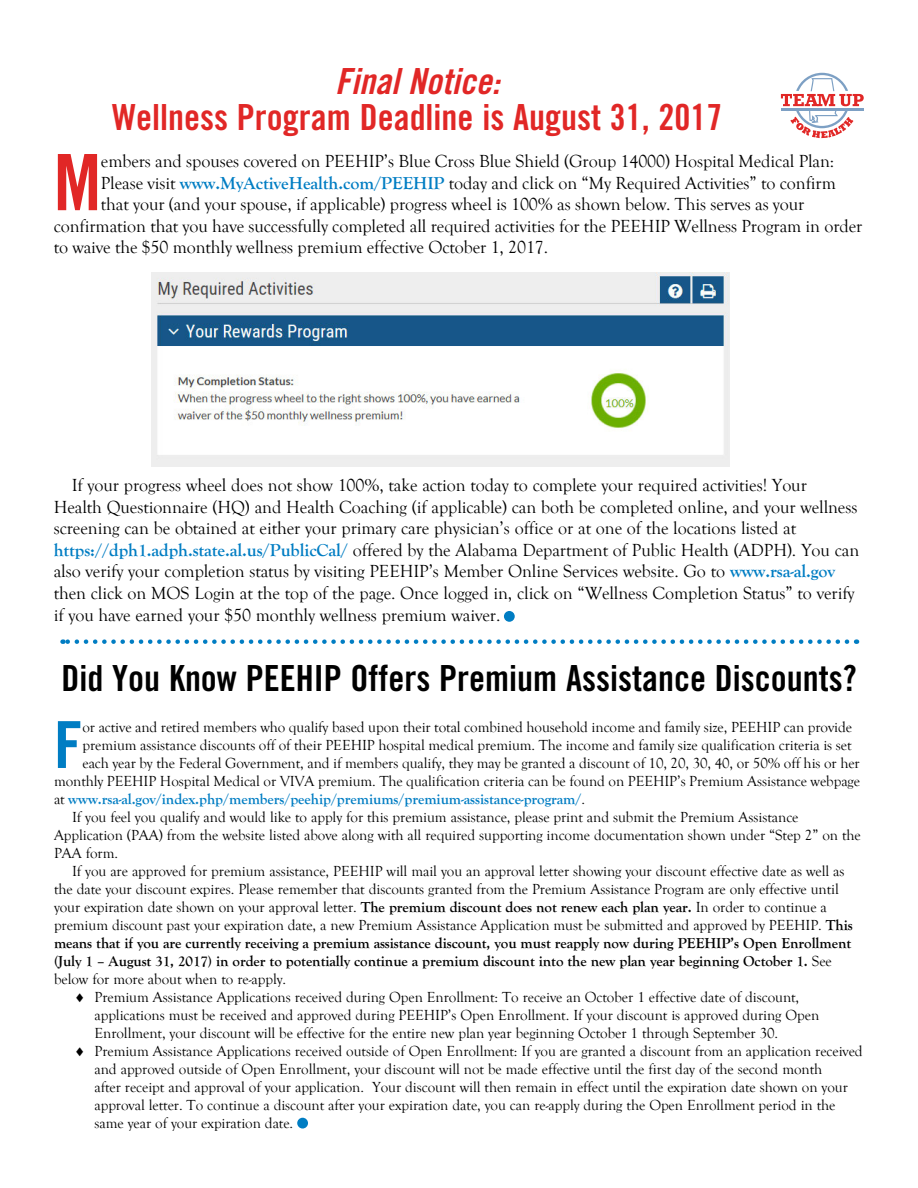
<style>
.page{position:relative;width:918px;height:1188px;background:#fff}
.page>*{position:absolute;margin:0;border:0;box-sizing:border-box;transform-origin:0 0}
.t1{font:77.85px "Trade Gothic LT Std Bd Cn 20";color:#e12726}
.t2{font:64.8px "Trade Gothic LT Std Bd Cn 20";color:#007dc3}
.t3{font:36px "Trade Gothic LT Std Bd Cn 20";color:#000}
.t4{font:36px "Trade Gothic LT Std Bd Cn 20";color:#e12726}
.t5{font:36px "Trade Gothic LT Std Bd Cn 20 Obl";color:#e12726}
.t6{font:18px/21.6px "Goudy Old Style T";letter-spacing:-.005em;color:#000}
.t7{font:15px "Goudy Old Style T";letter-spacing:-.005em;color:#000}
.t8{font:700 15px "Goudy Old Style T";letter-spacing:-.005em;color:#000}
.t9{font:700 15px "Goudy Old Style T";letter-spacing:-.005em;color:#007dc3}
.s1{font-weight:700;color:#007dc3}
.s2{font-weight:400;color:#000}
.s3{font-weight:700}
.s4{font-weight:400}
</style>
<div class="page">
<svg style="left:63px;top:639px;width:784px;height:5px"></svg>
<svg style="left:781px;top:73px;width:83px;height:65px"></svg>
<div style="left:504px;top:611px;width:11px;height:11px;background:#007dc3;border-radius:50%"></div>
<img style="left:151px;top:273px;width:578px;height:193px">
<div style="left:297px;top:1118px;width:11px;height:11px;background:#007dc3;border-radius:50%"></div>
<h3 class="t5" style="left:335px;top:59px;width:166px">Final Notice:</h3>
<h3 class="t4" style="left:112px;top:95px;width:612px">Wellness Program Deadline is August 31, 2017</h3>
<h1 class="t1" style="left:54px;top:135px;width:49px">M</h1>
<p class="t6" style="left:101px;top:151px;width:735px">embers and spouses covered on PEEHIP’s Blue Cross Blue Shield (Group 14000) Hospital Medical Plan:</p>
<p class="t6" style="left:101px;top:172px;width:736px">Please visit <span class="s1">www.MyActiveHealth.com/PEEHIP</span> today and click on “My Required Activities” to confirm</p>
<p class="t6" style="left:101px;top:194px;width:705px">that your (and your spouse, if applicable) progress wheel is 100% as shown below. This serves as your</p>
<p class="t6" style="left:54px;top:216px;width:810px">confirmation that you have successfully completed all required activities for the PEEHIP Wellness Program in order</p>
<p class="t6" style="left:54px;top:237px;width:496px">to waive the $50 monthly wellness premium effective October 1, 2017.</p>
<p class="t6" style="left:54px;top:475px;width:807px;text-indent:18px">If your progress wheel does not show 100%, take action today to complete your required activities! Your Health Questionnaire (HQ) and Health Coaching (if applicable) can both be completed online, and your wellness screening can be obtained at either your primary care physician’s office or at one of the locations listed at <span class="s1">https://dph1.adph.state.al.us/PublicCal/</span> offered by the Alabama Department of Public Health (ADPH). You can also verify your completion status by visiting PEEHIP’s Member Online Services website. Go to <span class="s1">www.rsa-al.gov </span>then click on MOS Login at the top of the page. Once logged in, click on “Wellness Completion Status” to verify if you have earned your $50 monthly wellness premium waiver.</p>
<h3 class="t3" style="left:62px;top:656px;width:797px">Did You Know PEEHIP Offers Premium Assistance Discounts?</h3>
<h2 class="t2" style="left:54px;top:706px;width:30px">F</h2>
<p class="t7" style="left:82px;top:719px;width:771px">or active and retired members who qualify based upon their total combined household income and family size, PEEHIP can provide</p>
<p class="t7" style="left:82px;top:737px;width:771px">premium assistance discounts off of their PEEHIP hospital medical premium. The income and family size qualification criteria is set</p>
<p class="t7" style="left:82px;top:755px;width:779px">each year by the Federal Government, and if members qualify, they may be granted a discount of 10, 20, 30, 40, or 50% off his or her</p>
<p class="t7" style="left:54px;top:773px;width:808px">monthly PEEHIP Hospital Medical or VIVA premium. The qualification criteria can be found on PEEHIP’s Premium Assistance webpage</p>
<p class="t9" style="left:54px;top:791px;width:533px"><span class="s2">at</span> www.rsa-al.gov/index.php/members/peehip/premiums/premium-assistance-program/<span class="s2">.</span></p>
<p class="t7" style="left:72px;top:809px;width:728px">If you feel you qualify and would like to apply for this premium assistance, please print and submit the Premium Assistance</p>
<p class="t7" style="left:54px;top:827px;width:808px">Application (PAA) from the website listed above along with all required supporting income documentation shown under “Step 2” on the</p>
<p class="t7" style="left:54px;top:845px;width:66px">PAA form.</p>
<p class="t7" style="left:72px;top:863px;width:774px">If you are approved for premium assistance, PEEHIP will mail you an approval letter showing your discount effective date as well as</p>
<p class="t7" style="left:54px;top:881px;width:786px">the date your discount expires. Please remember that discounts granted from the Premium Assistance Program are only effective until</p>
<p class="t7" style="left:54px;top:899px;width:774px">your expiration date shown on your approval letter. <span class="s3">The premium discount does not renew each plan year.</span> In order to continue a</p>
<p class="t7" style="left:54px;top:917px;width:800px">premium discount past your expiration date, a new Premium Assistance Application must be submitted and approved by PEEHIP. <span class="s3">This</span></p>
<p class="t8" style="left:54px;top:935px;width:799px">means that if you are currently receiving a premium assistance discount, you must reapply now during PEEHIP’s Open Enrollment</p>
<p class="t8" style="left:54px;top:953px;width:779px">(July 1 – August 31, 2017) in order to potentially continue a premium discount into the new plan year beginning October 1. <span class="s4">See</span></p>
<p class="t7" style="left:54px;top:971px;width:234px">below for more about when to re-apply.</p>
<p class="t7" style="left:74px;top:989px;width:727px">♦ Premium Assistance Applications received during Open Enrollment: To receive an October 1 effective date of discount,</p>
<p class="t7" style="left:95px;top:1007px;width:726px">applications must be received and approved during PEEHIP’s Open Enrollment. If your discount is approved during Open</p>
<p class="t7" style="left:95px;top:1025px;width:685px">Enrollment, your discount will be effective for the entire new plan year beginning October 1 through September 30.</p>
<p class="t7" style="left:74px;top:1043px;width:790px">♦ Premium Assistance Applications received outside of Open Enrollment: If you are granted a discount from an application received</p>
<p class="t7" style="left:95px;top:1061px;width:729px">and approved outside of Open Enrollment, your discount will not be made effective until the first day of the second month</p>
<p class="t7" style="left:95px;top:1079px;width:755px">after receipt and approval of your application. Your discount will then remain in effect until the expiration date shown on your</p>
<p class="t7" style="left:95px;top:1097px;width:743px">approval letter. To continue a discount after your expiration date, you can re-apply during the Open Enrollment period in the</p>
<p class="t7" style="left:95px;top:1115px;width:200px">same year of your expiration date.</p>
</div>
